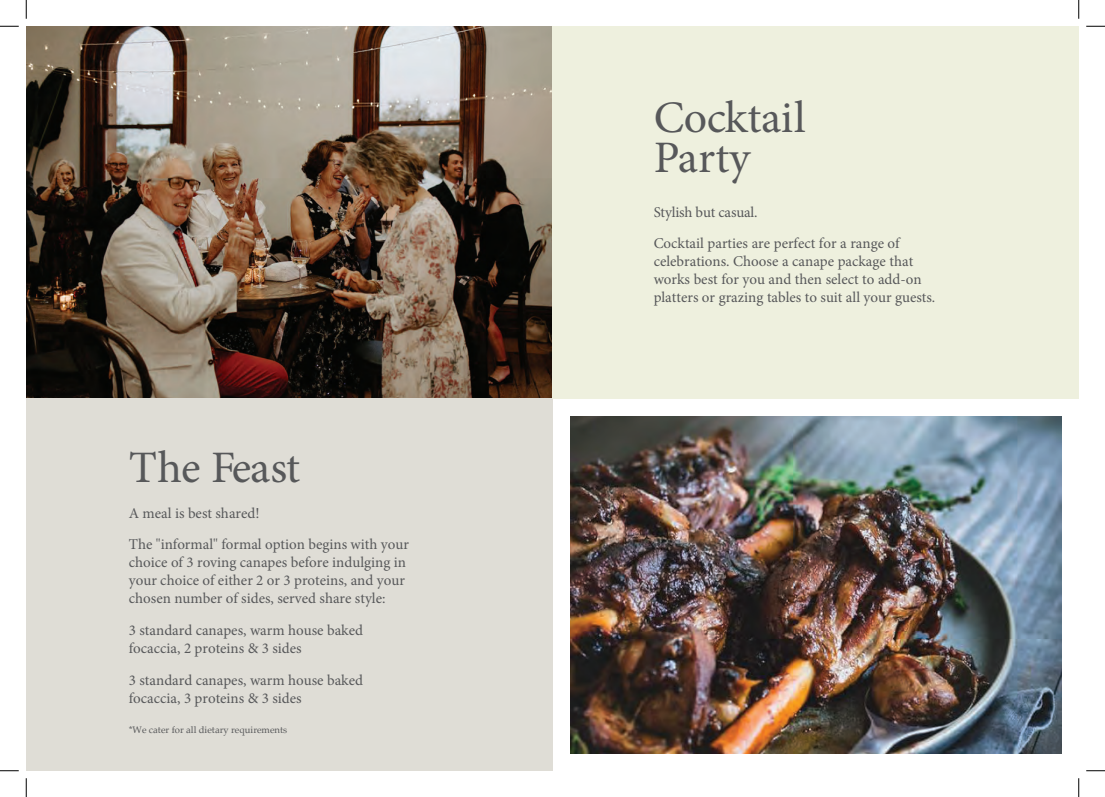
<style>
.page{position:relative;width:1105px;height:797px;background:#fff}
.page>*{position:absolute;margin:0;border:0;box-sizing:border-box;transform-origin:0 0}
.t1{font:45px/40.2px "Minion Pro";letter-spacing:-.005em;color:#57585a}
.t2{font:45px "Minion Pro";letter-spacing:-.025em;color:#57585a}
.t3{font:15px/18px "Minion Pro";color:#57585a}
.t4{font:9.5px "Palatino";color:#57585a}
</style>
<div class="page">
<img style="left:26px;top:26px;width:526px;height:372px">
<div style="left:26px;top:398px;width:526px;height:372px;background:#dfddd6"></div>
<div style="left:552px;top:26px;width:527px;height:372px;background:#eef0de"></div>
<img style="left:570px;top:416px;width:491px;height:337px">
<svg style="left:0;top:25px;width:19px;height:2px"></svg>
<svg style="left:1086px;top:25px;width:19px;height:2px"></svg>
<svg style="left:0;top:770px;width:19px;height:1px"></svg>
<svg style="left:1086px;top:770px;width:19px;height:1px"></svg>
<svg style="left:25px;top:0;width:2px;height:19px"></svg>
<svg style="left:25px;top:778px;width:2px;height:19px"></svg>
<svg style="left:1078px;top:0;width:1px;height:19px"></svg>
<svg style="left:1078px;top:778px;width:1px;height:19px"></svg>
<h1 class="t2" style="left:129px;top:437px;width:173px">The Feast</h1>
<p class="t3" style="left:129px;top:498px;width:282px;line-height:30.5px">A meal is best shared!<br>The "informal" formal option begins with your</p>
<p class="t3" style="left:129px;top:553px;width:279px;text-align:justify">choice of 3 roving canapes before indulging in your choice of either 2 or 3 proteins, and your chosen number of sides, served share style:</p>
<p class="t3" style="left:129px;top:621px;width:236px">3 standard canapes, warm house baked focaccia, 2 proteins &amp; 3 sides</p>
<p class="t3" style="left:129px;top:671px;width:236px">3 standard canapes, warm house baked focaccia, 3 proteins &amp; 3 sides</p>
<p class="t4" style="left:129px;top:721px;width:160px">*We cater for all dietary requirements</p>
<h1 class="t1" style="left:654px;top:98px;width:153px">Cocktail<br>Party</h1>
<p class="t3" style="left:654px;top:197px;width:248px;line-height:30.5px">Stylish but casual.<br>Cocktail parties are perfect for a range of</p>
<p class="t3" style="left:654px;top:252px;width:283px">celebrations. Choose a canape package that works best for you and then select to add-on platters or grazing tables to suit all your guests.</p>
</div>
